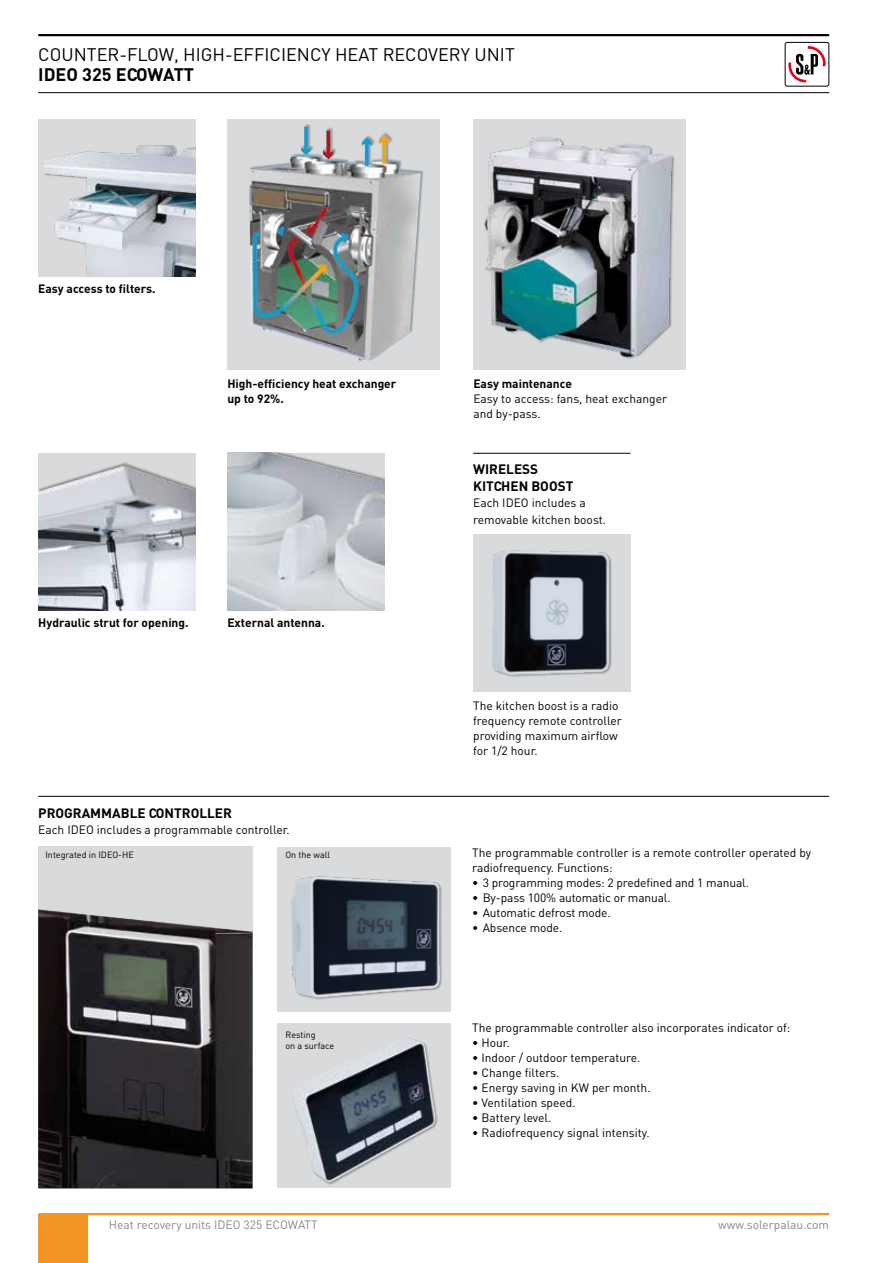
<style>
.page{position:relative;width:893px;height:1263px;background:#fff}
.page>*{position:absolute;margin:0;border:0;box-sizing:border-box;transform-origin:0 0}
.t1{font:18px "DIN";color:#000}
.t2{font:700 18px "DIN";color:#000}
.t3{font:700 13.5px/16.5px "DIN";color:#000}
.t4{font:12px/15px "DIN";color:#000}
.t5{font:700 12px/15px "DIN";color:#000}
.t6{font:12px "DIN";color:#87888a}
.t7{font:9px/10.8px "DIN";color:#000}
</style>
<div class="page">
<hr style="left:38px;top:1213px;width:791px;height:2px;background:#f39526">
<div style="left:38px;top:1214px;width:49px;height:49px;background:#f39526"></div>
<hr style="left:38px;top:34px;width:791px;height:2px;background:#000">
<hr style="left:38px;top:92px;width:791px;height:1px;background:#000">
<svg style="left:788px;top:47px;width:38px;height:36px"></svg>
<div style="left:785px;top:42px;width:44px;height:44px;border:1px solid #000;border-radius:2px"></div>
<div style="left:277px;top:847px;width:174px;height:164px;background:#d9dadb"></div>
<div style="left:291px;top:875px;width:152px;height:125px;background:#000;opacity:.33"></div>
<img style="left:288px;top:874px;width:154px;height:124px">
<div style="left:277px;top:1024px;width:174px;height:164px;background:#d9dadb"></div>
<div style="left:292px;top:1037px;width:147px;height:149px;background:#d9dadb"></div>
<img style="left:292px;top:1038px;width:144px;height:145px">
<div style="left:38px;top:847px;width:214px;height:61px;background:#d9dadb"></div>
<img style="left:38px;top:909px;width:214px;height:279px">
<div style="left:473px;top:119px;width:213px;height:251px;background:#d9dadb"></div>
<img style="left:477px;top:119px;width:202px;height:251px">
<div style="left:38px;top:119px;width:158px;height:157px;background:#d9dadb"></div>
<img style="left:45px;top:145px;width:151px;height:131px">
<svg style="left:38px;top:453px;width:158px;height:7px"></svg>
<img style="left:38px;top:460px;width:158px;height:150px">
<img style="left:227px;top:453px;width:158px;height:157px">
<hr style="left:38px;top:796px;width:791px;height:1px;background:#000">
<div style="left:227px;top:119px;width:213px;height:251px;background:#d9dadb"></div>
<div style="left:249px;top:124px;width:175px;height:238px;background:#000;opacity:.33"></div>
<img style="left:249px;top:127px;width:172px;height:237px">
<div style="left:473px;top:534px;width:157px;height:157px;background:#d9dadb"></div>
<img style="left:491px;top:549px;width:121px;height:127px">
<hr style="left:473px;top:453px;width:157px;height:1px;background:#000">
<h1 class="t1" style="left:38px;top:43px;width:478px">Counter-flow, high-efficiency heat recovery unit</h1>
<h1 class="t2" style="left:38px;top:62px;width:157px">IDEO 325 ECOWATT</h1>
<p class="t5" style="left:38px;top:280px;width:119px">Easy access to filters.</p>
<p class="t5" style="left:227px;top:376px;width:170px">High-efficiency heat exchanger up to 92%.</p>
<p class="t5" style="left:38px;top:614px;width:152px">Hydraulic strut for opening.</p>
<p class="t5" style="left:227px;top:614px;width:99px">External antenna.</p>
<p class="t3" style="left:38px;top:804px;width:195px">Programmable controller</p>
<p class="t4" style="left:38px;top:822px;width:253px">Each IDEO includes a programmable controller.</p>
<p class="t7" style="left:45px;top:849px;width:90px">Integrated in IDEO-HE</p>
<p class="t7" style="left:285px;top:849px;width:46px">On the wall</p>
<p class="t7" style="left:285px;top:1029px;width:50px">Resting<br>on a surface</p>
<p class="t6" style="left:109px;top:1217px;width:180px">H eat recovery units I DEO 325 ECOWATT</p>
<p class="t5" style="left:473px;top:376px;width:100px">Easy maintenance</p>
<p class="t4" style="left:473px;top:391px;width:195px">Easy to access: fans, heat exchanger and by-pass.</p>
<p class="t3" style="left:473px;top:461px;width:102px">Wireless<br>Kitche n boost</p>
<p class="t4" style="left:473px;top:495px;width:134px;line-height:16.5px">Each IDEO includes a removable kitchen boost.</p>
<p class="t4" style="left:473px;top:698px;width:150px">The kitchen boost is a radio frequency remote controller providing maximum airflow for 1/2 hour.</p>
<p class="t4" style="left:472px;top:844px;width:341px">The programmable controller is a remote controller operated by radiofrequency. Functions:</p>
<p class="t4" style="left:472px;top:874px;width:278px">• 3 programming modes: 2 predefined and 1 manual.</p>
<p class="t4" style="left:472px;top:889px;width:200px">• By-pass 100% automatic or manual.</p>
<p class="t4" style="left:472px;top:904px;width:140px">• Automatic defrost mode.</p>
<p class="t4" style="left:472px;top:919px;width:92px">• Absence mode.</p>
<p class="t4" style="left:472px;top:1020px;width:320px">The programmable controller also incorporates indicator of:</p>
<p class="t4" style="left:472px;top:1035px;width:39px">• Hour.</p>
<p class="t4" style="left:472px;top:1050px;width:170px">• Indoor / outdoor temperature.</p>
<p class="t4" style="left:472px;top:1065px;width:89px">• Change filters.</p>
<p class="t4" style="left:472px;top:1080px;width:180px">• Energy saving in KW per month.</p>
<p class="t4" style="left:472px;top:1095px;width:105px">• Ventilation speed.</p>
<p class="t4" style="left:472px;top:1110px;width:81px">• Battery level.</p>
<p class="t4" style="left:472px;top:1125px;width:179px">• Radiofrequency signal intensity.</p>
<p class="t6" style="left:718px;top:1217px;width:112px">www.solerpalau.com</p>
</div>
